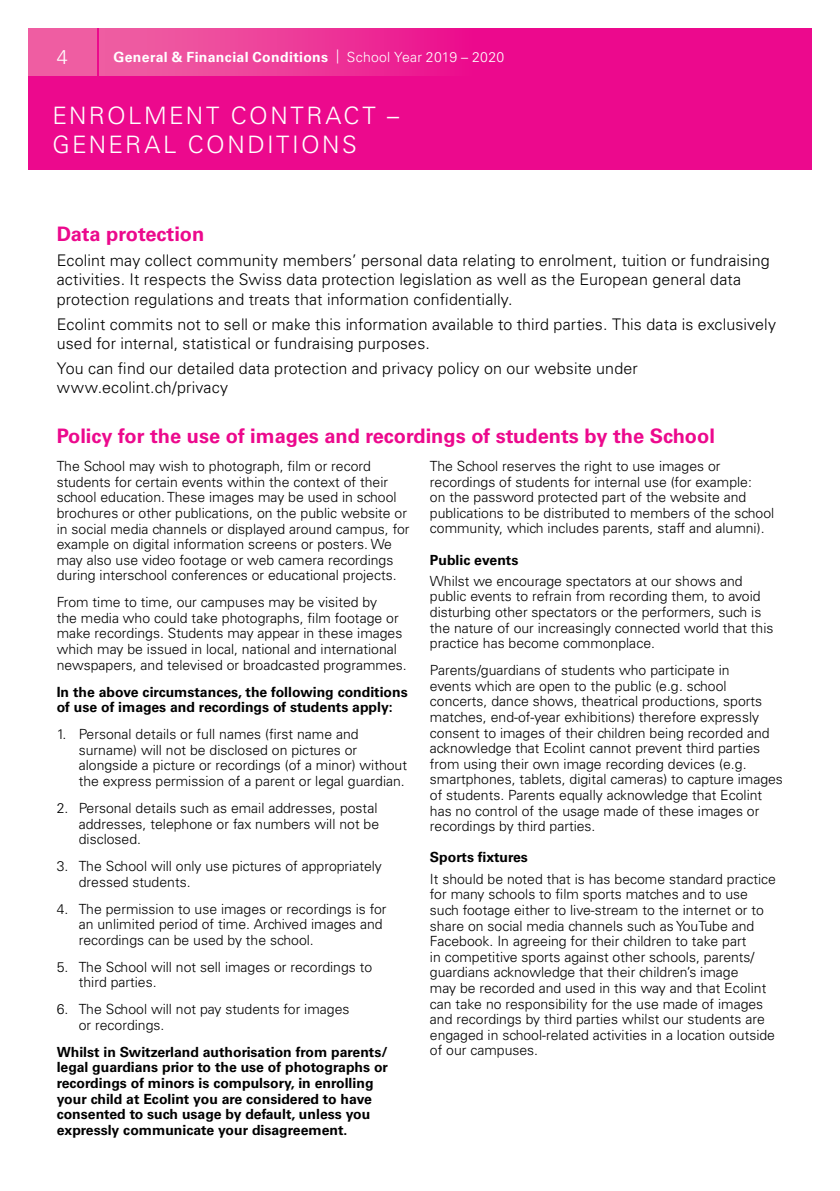
<style>
.page{position:relative;width:840px;height:1191px;background:#fff}
.page>*{position:absolute;margin:0;border:0;box-sizing:border-box;transform-origin:0 0}
.t1{font:300 24px/28.8px "Univers LT Std";letter-spacing:.1em;color:#fff}
.t2{font:700 20px "Univers LT Std";color:#ec098d}
.t3{font:300 20px "Univers LT Std";color:#fff}
.t4{font:300 16px/19.2px "Univers LT Std";letter-spacing:.01em;color:#000}
.t5{font:300 14px/15.6px "Univers LT Std";color:#000}
.t6{font:700 14px/15.6px "Univers LT Std";color:#000}
.t7{font:700 14px "Univers LT Std";letter-spacing:.025em;color:#fff}
.t8{font:300 14px "Univers LT Std";letter-spacing:.02em;color:#fff}
.s1{font-weight:300}
</style>
<div class="page">
<div style="left:28px;top:28px;width:783px;height:142px;background:#ec098d"></div>
<div style="left:99px;top:28px;width:425px;height:47px;background:linear-gradient(to right,#ef66a4,#ec048b)"></div>
<div style="left:28px;top:28px;width:68px;height:47px;background:#ef5da2"></div>
<p class="t7" style="left:113px;top:49px;width:227px">General &amp; Financial Conditions <span class="s1">|</span></p>
<h2 class="t3" style="left:57px;top:45px;width:13px">4</h2>
<p class="t8" style="left:347px;top:48px;width:159px">School Year 2019 – 2020</p>
<h1 class="t1" style="left:52px;top:101px;width:348px">ENROLMENT CONTRACT –<br>GENERAL CONDITIONS</h1>
<h2 class="t2" style="left:57px;top:222px;width:149px">Data protection</h2>
<p class="t4" style="left:57px;top:251px;width:714px">Ecolint may collect community members’ personal data relating to enrolment, tuition or fundraising activities. It respects the Swiss data protection legislation as well as the European general data protection regulations and treats that information confidentially.</p>
<p class="t4" style="left:57px;top:314px;width:720px">Ecolint commits not to sell or make this information available to third parties. This data is exclusively used for internal, statistical or fundraising purposes.</p>
<p class="t4" style="left:57px;top:358px;width:582px">You can find our detailed data protection and privacy policy on our website under www.ecolint.ch/privacy</p>
<h2 class="t2" style="left:57px;top:424px;width:659px">Policy for the use of images and recordings of students by the School</h2>
<p class="t5" style="left:57px;top:458px;width:354px">The School may wish to photograph, film or record students for certain events within the context of their school education. These images may be used in school brochures or other publications, on the public website or in social media channels or displayed around campus, for example on digital information screens or posters. We may also use video footage or web camera recordings during interschool conferences or educational projects.</p>
<p class="t5" style="left:57px;top:594px;width:351px">From time to time, our campuses may be visited by<br>the media who could take photographs, film footage or make recordings. Students may appear in these images which may be issued in local, national and international newspapers, and televised or broadcasted programmes.</p>
<p class="t6" style="left:57px;top:684px;width:352px">In the above circumstances, the following conditions of use of images and recordings of students apply:</p>
<p class="t5" style="left:79px;top:726px;width:329px;text-indent:-22px">1. Personal details or full names (first name and surname) will not be disclosed on pictures or alongside a picture or recordings (of a minor) without the express permission of a parent or legal guardian.</p>
<p class="t5" style="left:79px;top:800px;width:302px;text-align:justify;text-indent:-22px">2. Personal details such as email addresses, postal addresses, telephone or fax numbers will not be disclosed.</p>
<p class="t5" style="left:79px;top:858px;width:304px;text-indent:-22px">3. The School will only use pictures of appropriately dressed students.</p>
<p class="t5" style="left:79px;top:901px;width:309px;text-indent:-22px">4. The permission to use images or recordings is for an unlimited period of time. Archived images and recordings can be used by the school.</p>
<p class="t5" style="left:79px;top:959px;width:295px;text-indent:-22px">5. The School will not sell images or recordings to third parties.</p>
<p class="t5" style="left:79px;top:1001px;width:272px;text-indent:-22px">6. The School will not pay students for images or recordings.</p>
<p class="t6" style="left:57px;top:1044px;width:332px">Whilst in Switzerland authorisation from parents/ legal guardians prior to the use of photographs or recordings of minors is compulsory, in enrolling your child at Ecolint you are considered to have consented to such usage by default, unless you expressly communicate your disagreement.</p>
<p class="t5" style="left:429px;top:458px;width:345px">The School reserves the right to use images or recordings of students for internal use (for example:<br>on the password protected part of the website and publications to be distributed to members of the school community, which includes parents, staff and alumni).</p>
<p class="t6" style="left:429px;top:552px;width:90px">Public events</p>
<p class="t5" style="left:429px;top:573px;width:345px">Whilst we encourage spectators at our shows and public events to refrain from recording them, to avoid disturbing other spectators or the performers, such is the nature of our increasingly connected world that this practice has become commonplace.</p>
<p class="t5" style="left:429px;top:662px;width:354px">Parents/guardians of students who participate in<br>events which are open to the public (e.g. school concerts, dance shows, theatrical productions, sports matches, end-of-year exhibitions) therefore expressly consent to images of their children being recorded and acknowledge that Ecolint cannot prevent third parties from using their own image recording devices (e.g. smartphones, tablets, digital cameras) to capture images of students. Parents equally acknowledge that Ecolint has no control of the usage made of these images or recordings by third parties.</p>
<p class="t6" style="left:429px;top:850px;width:99px">Sports fixtures</p>
<p class="t5" style="left:429px;top:871px;width:347px">It should be noted that is has become standard practice for many schools to film sports matches and to use such footage either to live-stream to the internet or to share on social media channels such as YouTube and Facebook. In agreeing for their children to take part<br>in competitive sports against other schools, parents/ guardians acknowledge that their children’s image<br>may be recorded and used in this way and that Ecolint can take no responsibility for the use made of images and recordings by third parties whilst our students are engaged in school-related activities in a location outside of our campuses.</p>
</div>
